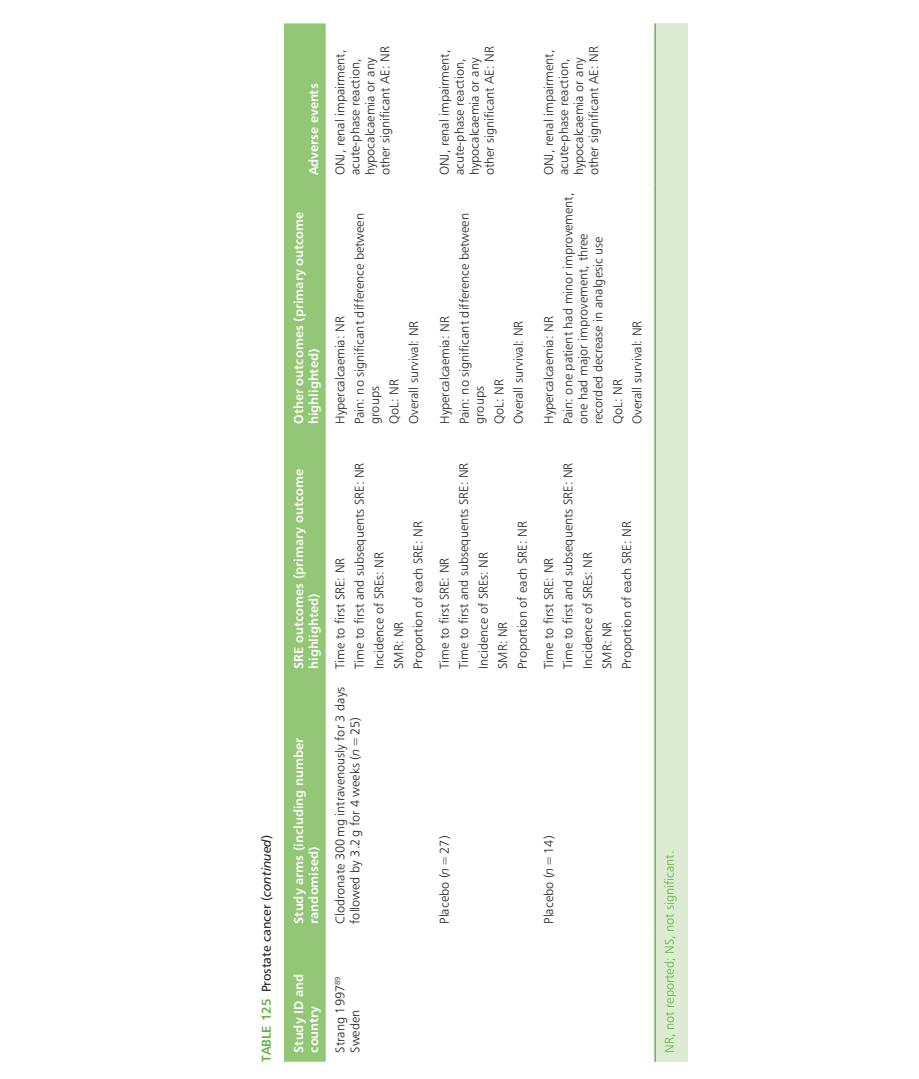
<style>
.page{position:relative;width:919px;height:1079px;background:#fff}
.page>*{position:absolute;margin:0;border:0;box-sizing:border-box;transform-origin:0 0}
._7_2_Table_text__Tab{font:12.75px/15px "Humanist 777 BT Light B";color:#231f20}
._7_10_Table_head__Ta{font:12.75px/15px "Humanist 777 BT Bold B";color:#fff}
._7_5_Table__notes{font:12.75px "Humanist 777 BT Light B";color:#63b445}
._7_0_Table_legend__T{font:12.75px "Humanist 777 BT Roman B";color:#231f20}
.s1{font-family:"Humanist 777 BT Bold B";color:#63b445}
.s2{font-family:"Humanist 777 BT Italic B"}
.s3{font-family:"Humanist 777 BT Light Italic B"}
</style>
<div class="page">
<div style="left:284px;top:23px;width:42px;height:1038px;background:#93c676"></div>
<div style="left:655px;top:23px;width:32px;height:1038px;background:#ddebd3"></div>
<hr style="left:654px;top:932px;width:1px;height:129px;background:#63b445">
<hr style="left:654px;top:678px;width:1px;height:254px;background:#63b445">
<hr style="left:654px;top:433px;width:1px;height:245px;background:#63b445">
<hr style="left:654px;top:184px;width:1px;height:249px;background:#63b445">
<hr style="left:654px;top:23px;width:1px;height:161px;background:#63b445">
<p class="_7_0_Table_legend__T" style="left:258px;top:1061px;width:228px;rotate:-90deg"><span class="s1">TABLE 125</span> Prostate cancer (<span class="s2">continued</span>)</p>
<p class="_7_10_Table_head__Ta" style="left:306px;top:175px;width:93px;rotate:-90deg">Adverse events</p>
<p class="_7_2_Table_text__Tab" style="left:332px;top:175px;width:130px;rotate:-90deg">ONJ, renal impairment, acute-phase reaction, hypocalcaemia or any other significant AE: NR</p>
<p class="_7_10_Table_head__Ta" style="left:291px;top:424px;width:214px;rotate:-90deg">Other outcomes (primary outcome highlighted)</p>
<p class="_7_2_Table_text__Tab" style="left:352px;top:424px;width:212px;rotate:-90deg">Pain: no significant difference between groups</p>
<p class="_7_2_Table_text__Tab" style="left:332px;top:424px;width:109px;rotate:-90deg">Hypercalcaemia: NR</p>
<p class="_7_2_Table_text__Tab" style="left:386px;top:424px;width:46px;rotate:-90deg">QoL: NR</p>
<p class="_7_2_Table_text__Tab" style="left:406px;top:424px;width:105px;rotate:-90deg">Overall survival: NR</p>
<p class="_7_2_Table_text__Tab" style="left:436px;top:175px;width:130px;rotate:-90deg">ONJ, renal impairment, acute-phase reaction, hypocalcaemia or any other significant AE: NR</p>
<p class="_7_2_Table_text__Tab" style="left:456px;top:424px;width:212px;rotate:-90deg">Pain: no significant difference between groups</p>
<p class="_7_2_Table_text__Tab" style="left:437px;top:424px;width:109px;rotate:-90deg">Hypercalcaemia: NR</p>
<p class="_7_2_Table_text__Tab" style="left:491px;top:424px;width:46px;rotate:-90deg">QoL: NR</p>
<p class="_7_2_Table_text__Tab" style="left:510px;top:424px;width:105px;rotate:-90deg">Overall survival: NR</p>
<p class="_7_2_Table_text__Tab" style="left:541px;top:175px;width:130px;rotate:-90deg">ONJ, renal impairment, acute-phase reaction, hypocalcaemia or any other significant AE: NR</p>
<p class="_7_2_Table_text__Tab" style="left:560px;top:424px;width:233px;rotate:-90deg">Pain: one patient had minor improvement, one had major improvement, three recorded decrease in analgesic use</p>
<p class="_7_2_Table_text__Tab" style="left:541px;top:424px;width:109px;rotate:-90deg">Hypercalcaemia: NR</p>
<p class="_7_2_Table_text__Tab" style="left:610px;top:424px;width:46px;rotate:-90deg">QoL: NR</p>
<p class="_7_2_Table_text__Tab" style="left:629px;top:424px;width:105px;rotate:-90deg">Overall survival: NR</p>
<p class="_7_10_Table_head__Ta" style="left:291px;top:669px;width:201px;rotate:-90deg">SRE outcomes (primary outcome highlighted)</p>
<p class="_7_10_Table_head__Ta" style="left:291px;top:923px;width:187px;rotate:-90deg">Study arms (including number randomised)</p>
<p class="_7_2_Table_text__Tab" style="left:332px;top:669px;width:113px;rotate:-90deg">Time to first SRE: NR</p>
<p class="_7_2_Table_text__Tab" style="left:352px;top:669px;width:208px;rotate:-90deg">Time to first and subsequents SRE: NR</p>
<p class="_7_2_Table_text__Tab" style="left:371px;top:669px;width:118px;rotate:-90deg">Incidence of SREs: NR</p>
<p class="_7_2_Table_text__Tab" style="left:332px;top:923px;width:238px;rotate:-90deg">Clodronate 300mg intravenously for 3 days followed by 3.2g for 4 weeks (<span class="s3">n</span>=25)</p>
<p class="_7_2_Table_text__Tab" style="left:391px;top:669px;width:49px;rotate:-90deg">SMR: NR</p>
<p class="_7_2_Table_text__Tab" style="left:410px;top:669px;width:149px;rotate:-90deg">Proportion of each SRE: NR</p>
<p class="_7_2_Table_text__Tab" style="left:436px;top:669px;width:113px;rotate:-90deg">Time to first SRE: NR</p>
<p class="_7_2_Table_text__Tab" style="left:456px;top:669px;width:208px;rotate:-90deg">Time to first and subsequents SRE: NR</p>
<p class="_7_2_Table_text__Tab" style="left:475px;top:669px;width:118px;rotate:-90deg">Incidence of SREs: NR</p>
<p class="_7_2_Table_text__Tab" style="left:495px;top:669px;width:49px;rotate:-90deg">SMR: NR</p>
<p class="_7_2_Table_text__Tab" style="left:514px;top:669px;width:149px;rotate:-90deg">Proportion of each SRE: NR</p>
<p class="_7_2_Table_text__Tab" style="left:436px;top:923px;width:90px;rotate:-90deg">Placebo (<span class="s3">n</span>=27)</p>
<p class="_7_2_Table_text__Tab" style="left:541px;top:669px;width:113px;rotate:-90deg">Time to first SRE: NR</p>
<p class="_7_2_Table_text__Tab" style="left:560px;top:669px;width:208px;rotate:-90deg">Time to first and subsequents SRE: NR</p>
<p class="_7_2_Table_text__Tab" style="left:580px;top:669px;width:118px;rotate:-90deg">Incidence of SREs: NR</p>
<p class="_7_2_Table_text__Tab" style="left:599px;top:669px;width:49px;rotate:-90deg">SMR: NR</p>
<p class="_7_2_Table_text__Tab" style="left:619px;top:669px;width:149px;rotate:-90deg">Proportion of each SRE: NR</p>
<p class="_7_2_Table_text__Tab" style="left:541px;top:923px;width:90px;rotate:-90deg">Placebo (<span class="s3">n</span>=14)</p>
<p class="_7_10_Table_head__Ta" style="left:291px;top:1052px;width:80px;rotate:-90deg">Study ID and country</p>
<p class="_7_2_Table_text__Tab" style="left:332px;top:1052px;width:77px;rotate:-90deg">Strang 1997<sup>89<br></sup>Sweden</p>
<p class="_7_5_Table__notes" style="left:661px;top:1052px;width:203px;rotate:-90deg">NR, not reported; NS, not significant.</p>
</div>
